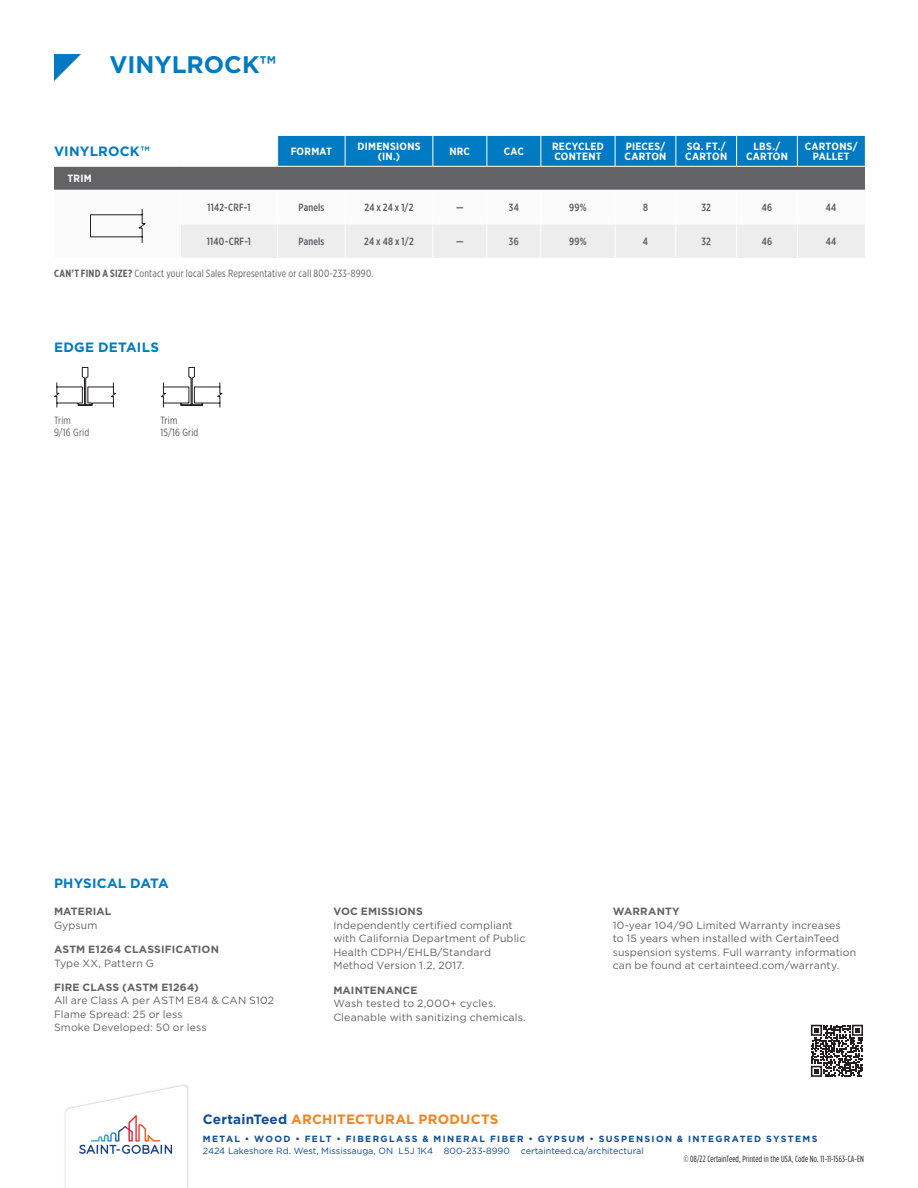
<style>
.page{position:relative;width:918px;height:1188px;background:#fff}
.page>*{position:absolute;margin:0;border:0;box-sizing:border-box;transform-origin:0 0}
.t1{font:700 24px "Gotham";color:#007bc3}
.t2{font:700 13.5px "Gotham";letter-spacing:.015em;color:#f58220}
.t3{font:700 13.5px "Gotham";letter-spacing:.015em;color:#007bc3}
.t4{font:700 13.5px "Gotham";letter-spacing:.02em;color:#007ac2}
.t5{font:10.5px/13.5px "Gotham";letter-spacing:.01em;color:#636366}
.t6{font:700 10.5px/10.9px "Gotham Narrow";letter-spacing:.025em;color:#fff;text-align:center}
.t7{font:700 10.5px "Gotham";letter-spacing:.015em;color:#636366}
.t8{font:10.5px/12px "Gotham X Narrow";letter-spacing:.02em;color:#636366}
.t9{font:500 10.5px "Gotham X Narrow";letter-spacing:.02em;color:#57585a}
.t10{font:10.5px/12px "Gotham X Narrow";letter-spacing:.015em;color:#57585a}
.t11{font:9px "Gotham";color:#0f4d96}
.t12{font:700 9px "Gotham";letter-spacing:.15em;color:#0f4d96}
.t13{font:9px "Gotham Condensed";letter-spacing:.015em;color:#231f20}
.s1{font-weight:700}
.s2{color:#0f4d96}
</style>
<div class="page">
<svg style="left:54px;top:54px;width:27px;height:27px"></svg>
<div style="left:278px;top:136px;width:587px;height:30px;background:#007ac2"></div>
<div style="left:54px;top:166px;width:811px;height:24px;background:#636366"></div>
<div style="left:181px;top:225px;width:684px;height:33px;background:#ededee"></div>
<hr style="left:345px;top:136px;width:1px;height:30px;background:#fff">
<hr style="left:432px;top:136px;width:1px;height:30px;background:#fff">
<hr style="left:486px;top:136px;width:1px;height:30px;background:#fff">
<hr style="left:540px;top:136px;width:1px;height:30px;background:#fff">
<hr style="left:615px;top:136px;width:1px;height:30px;background:#fff">
<hr style="left:675px;top:136px;width:1px;height:30px;background:#fff">
<hr style="left:736px;top:136px;width:1px;height:30px;background:#fff">
<hr style="left:797px;top:136px;width:1px;height:30px;background:#fff">
<hr style="left:54px;top:166px;width:126px;height:1px;background:#fff">
<hr style="left:180px;top:166px;width:98px;height:1px;background:#fff">
<hr style="left:277px;top:224px;width:1px;height:33px;background:#fff">
<hr style="left:345px;top:224px;width:1px;height:33px;background:#fff">
<hr style="left:432px;top:224px;width:1px;height:33px;background:#fff">
<hr style="left:486px;top:224px;width:1px;height:33px;background:#fff">
<hr style="left:540px;top:224px;width:1px;height:33px;background:#fff">
<hr style="left:615px;top:224px;width:1px;height:33px;background:#fff">
<hr style="left:675px;top:224px;width:1px;height:33px;background:#fff">
<hr style="left:736px;top:224px;width:1px;height:33px;background:#fff">
<hr style="left:797px;top:224px;width:1px;height:33px;background:#fff">
<hr style="left:797px;top:166px;width:68px;height:1px;background:#fff">
<hr style="left:278px;top:166px;width:67px;height:1px;background:#fff">
<hr style="left:345px;top:166px;width:88px;height:1px;background:#fff">
<hr style="left:433px;top:166px;width:54px;height:1px;background:#fff">
<hr style="left:487px;top:166px;width:54px;height:1px;background:#fff">
<hr style="left:541px;top:166px;width:74px;height:1px;background:#fff">
<hr style="left:615px;top:166px;width:61px;height:1px;background:#fff">
<hr style="left:676px;top:166px;width:61px;height:1px;background:#fff">
<hr style="left:737px;top:166px;width:60px;height:1px;background:#fff">
<svg style="left:90px;top:209px;width:55px;height:34px"></svg>
<svg style="left:161px;top:367px;width:61px;height:40px"></svg>
<svg style="left:54px;top:367px;width:62px;height:40px"></svg>
<svg style="left:810px;top:1024px;width:53px;height:53px"></svg>
<img style="left:64px;top:1084px;width:125px;height:104px">
<svg style="left:65px;top:1085px;width:122px;height:103px"></svg>
<h1 class="t1" style="left:110px;top:49px;width:168px">VINYLROCK™</h1>
<p class="t3" style="left:54px;top:142px;width:97px">VINYLROCK™</p>
<p class="t6" style="left:291px;top:146px;width:43px">FORMAT</p>
<p class="t6" style="left:357px;top:140px;width:65px">DIMENSIONS (IN.)</p>
<p class="t6" style="left:450px;top:146px;width:22px">NRC</p>
<p class="t6" style="left:504px;top:146px;width:22px">CAC</p>
<p class="t6" style="left:552px;top:140px;width:53px;text-align:left">RECYCLED<br>CONTENT</p>
<p class="t6" style="left:625px;top:140px;width:43px;text-align:left">PIECES/<br>CARTON</p>
<p class="t6" style="left:685px;top:140px;width:43px;text-align:left">SQ. FT./<br>CARTON</p>
<p class="t6" style="left:746px;top:140px;width:43px">LBS./<br>CARTON</p>
<p class="t6" style="left:805px;top:140px;width:54px">CARTONS/<br>PALLET</p>
<p class="t6" style="left:68px;top:173px;width:26px">TRIM</p>
<p class="t9" style="left:208px;top:201px;width:44px">1142-CRF-1</p>
<p class="t9" style="left:298px;top:201px;width:27px">Panels</p>
<p class="t9" style="left:365px;top:201px;width:50px">24 x 24 x 1/2</p>
<p class="t9" style="left:456px;top:201px;width:9px">—</p>
<p class="t9" style="left:509px;top:201px;width:12px">34</p>
<p class="t9" style="left:569px;top:201px;width:19px">99%</p>
<p class="t9" style="left:643px;top:201px;width:6px">8</p>
<p class="t9" style="left:701px;top:201px;width:11px">32</p>
<p class="t9" style="left:762px;top:201px;width:12px">46</p>
<p class="t9" style="left:826px;top:201px;width:12px">44</p>
<p class="t9" style="left:207px;top:235px;width:46px">1140-CRF-1</p>
<p class="t9" style="left:298px;top:235px;width:27px">Panels</p>
<p class="t9" style="left:364px;top:235px;width:51px">24 x 48 x 1/2</p>
<p class="t9" style="left:456px;top:235px;width:9px">—</p>
<p class="t9" style="left:509px;top:235px;width:11px">36</p>
<p class="t9" style="left:569px;top:235px;width:19px">99%</p>
<p class="t9" style="left:643px;top:235px;width:7px">4</p>
<p class="t9" style="left:702px;top:235px;width:11px">32</p>
<p class="t9" style="left:762px;top:235px;width:12px">46</p>
<p class="t9" style="left:826px;top:235px;width:12px">44</p>
<p class="t8" style="left:54px;top:268px;width:321px"><span class="s1">CAN’T FIND A SIZE?</span> Contact your local Sales Representative or call 800-233-8990.</p>
<p class="t4" style="left:54px;top:338px;width:107px">EDGE DETAILS</p>
<p class="t8" style="left:54px;top:414px;width:37px">Trim<br>9/16 Grid</p>
<p class="t10" style="left:160px;top:414px;width:40px">Trim<br>15/16 Grid</p>
<p class="t3" style="left:54px;top:875px;width:116px">PHYSICAL DATA</p>
<p class="t7" style="left:54px;top:905px;width:59px">MATERIAL</p>
<p class="t5" style="left:54px;top:918px;width:45px">Gypsum</p>
<p class="t7" style="left:54px;top:942px;width:167px">ASTM E1264 CLASSIFICATION</p>
<p class="t5" style="left:54px;top:956px;width:102px">Type XX, Pattern G</p>
<p class="t7" style="left:54px;top:980px;width:146px">FIRE CLASS (ASTM E1264)</p>
<p class="t5" style="left:54px;top:994px;width:222px">All are Class A per ASTM E84 &amp; CAN S102<br>Flame Spread: 25 or less<br>Smoke Developed: 50 or less</p>
<p class="t7" style="left:333px;top:905px;width:91px">VOC EMISSIONS</p>
<p class="t5" style="left:333px;top:918px;width:194px">Independently certified compliant with California Department of Public<br>Health CDPH/EHLB/Standard<br>Method Version 1.2, 2017.</p>
<p class="t7" style="left:333px;top:983px;width:86px">MAINTENANCE</p>
<p class="t5" style="left:333px;top:996px;width:194px">Wash tested to 2,000+ cycles.<br>Cleanable with sanitizing chemicals.</p>
<p class="t7" style="left:613px;top:905px;width:69px">WARRANTY</p>
<p class="t5" style="left:613px;top:918px;width:245px">10-year 104/90 Limited Warranty increases<br>to 15 years when installed with CertainTeed suspension systems. Full warranty information can be found at certainteed.com/warranty.</p>
<p class="t2" style="left:203px;top:1110px;width:297px"><span class="s2">CertainTeed</span> ARCHITECTURAL PRODUCTS</p>
<p class="t12" style="left:203px;top:1133px;width:616px">METAL • WOOD • FELT • FIBERGLASS &amp; MINERAL FIBER • GYPSUM • SUSPENSION &amp; INTEGRATED SYSTEMS</p>
<p class="t11" style="left:203px;top:1145px;width:442px">2424 Lakeshore Rd. West, Mississauga, ON L5J 1K4 800-233-8990 certainteed.ca/architectural</p>
<p class="t13" style="left:684px;top:1154px;width:182px">© 08/22 CertainTeed, Printed in the USA, Code No. 11-11-1563-CA-EN</p>
</div>
